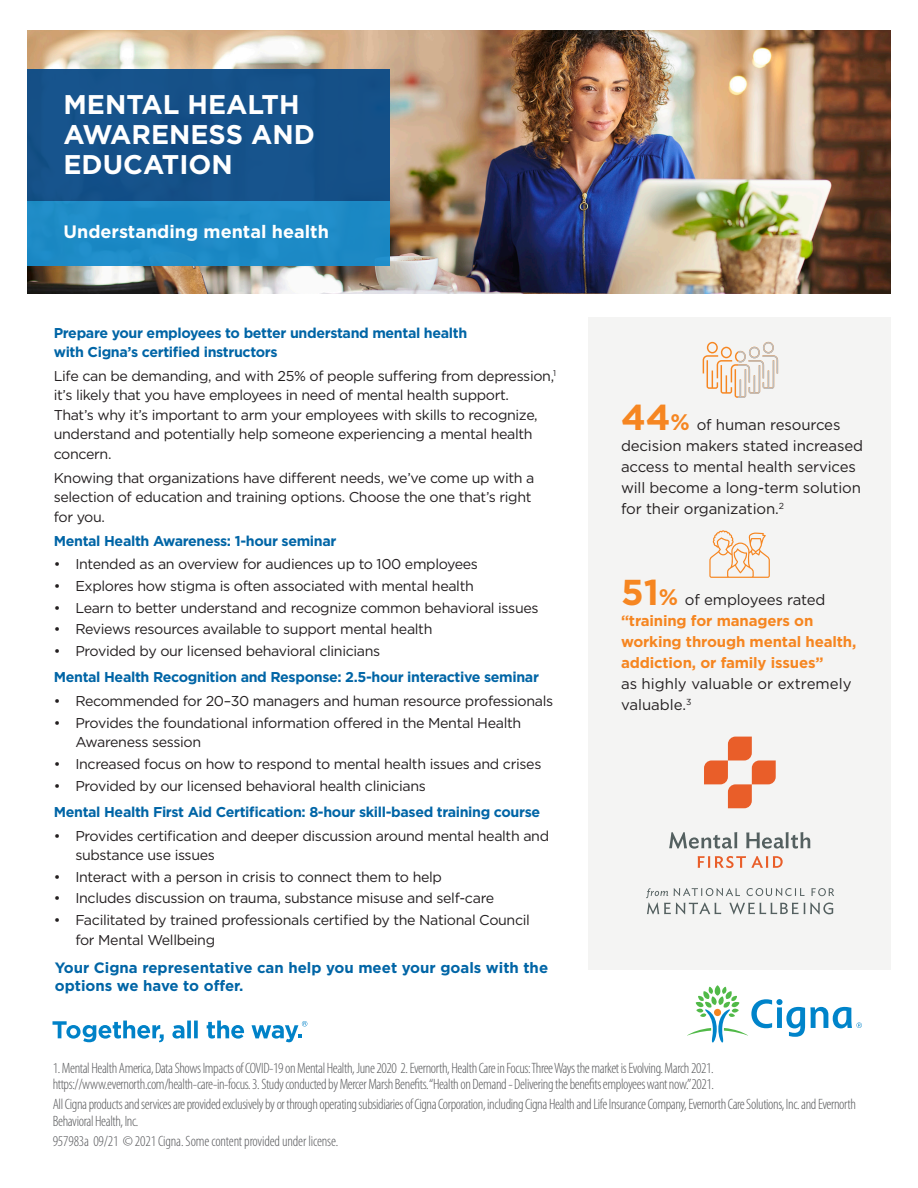
<style>
.page{position:relative;width:918px;height:1188px;background:#fff}
.page>*{position:absolute;margin:0;border:0;box-sizing:border-box;transform-origin:0 0}
.t1{font:700 27px/30px "Gotham";color:#fff}
.t2{font:700 18px "Gotham";color:#fff}
.t3{font:300 condensed 15px/16px "Myriad Pro";letter-spacing:-.025em;color:#57585a}
.t4{font:700 15px/21px "Gotham";letter-spacing:-.01em;color:#f68621}
.t5{font:15px/21px "Gotham";letter-spacing:-.01em;color:#231f20}
.t6{font:700 15px/18px "Gotham";color:#0065a6}
.t7{font:300 condensed 15px "Myriad Pro";letter-spacing:-.01em;color:#57585b}
.t8{font:14.25px/19.5px "Gotham";letter-spacing:-.025em;color:#231f20}
.t9{font:700 14.25px/19.5px "Gotham";letter-spacing:-.025em;color:#0065a6}
.s1{font-weight:700;font-size:36px;color:#f68621}
.s2{font-weight:700;font-size:22.5px;color:#f68621}
.s3{font-size:36px}
.s4{font-size:22.5px}
.s5{font-weight:400;color:#231f20}
</style>
<div class="page">
<div style="left:588px;top:318px;width:303px;height:652px;background:#f4f4f3"></div>
<img style="left:27px;top:30px;width:864px;height:263px">
<div style="left:27px;top:69px;width:363px;height:132px;background:#16528a"></div>
<div style="left:27px;top:201px;width:363px;height:65px;background:#188ccc"></div>
<svg style="left:53px;top:1021px;width:111px;height:21px"></svg>
<svg style="left:172px;top:1021px;width:26px;height:18px"></svg>
<svg style="left:207px;top:1021px;width:37px;height:18px"></svg>
<svg style="left:251px;top:1021px;width:56px;height:21px"></svg>
<svg style="left:687px;top:985px;width:175px;height:57px"></svg>
<svg style="left:704px;top:737px;width:72px;height:71px"></svg>
<svg style="left:698px;top:856px;width:85px;height:12px"></svg>
<svg style="left:669px;top:832px;width:68px;height:17px"></svg>
<svg style="left:746px;top:832px;width:64px;height:17px"></svg>
<svg style="left:646px;top:888px;width:188px;height:26px"></svg>
<svg style="left:703px;top:342px;width:75px;height:56px"></svg>
<svg style="left:709px;top:530px;width:61px;height:48px"></svg>
<p class="t1" style="left:64px;top:90px;width:253px">MENTAL HEALTH<br>AWARENESS AND<br>EDUCATION</p>
<p class="t2" style="left:64px;top:220px;width:267px">Understanding mental health</p>
<p class="t9" style="left:54px;top:323px;width:415px">Prepare your employees to better understand mental health with Cigna’s certified instructors</p>
<p class="t8" style="left:54px;top:366px;width:504px">Life can be demanding, and with 25% of people suffering from depression,<sup>1 </sup>it’s likely that you have employees in need of mental health support.<br>That’s why it’s important to arm your employees with skills to recognize, understand and potentially help someone experiencing a mental health concern.</p>
<p class="t8" style="left:54px;top:468px;width:482px">Knowing that organizations have different needs, we’ve come up with a selection of education and training options. Choose the one that’s right for you.</p>
<p class="t9" style="left:54px;top:531px;width:284px">Mental Health Awareness: 1-hour seminar</p>
<p class="t8" style="left:54px;top:554px;width:426px">• Intended as an overview for audiences up to 100 employees</p>
<p class="t8" style="left:54px;top:576px;width:422px">• Explores how stigma is often associated with mental health</p>
<p class="t8" style="left:54px;top:598px;width:486px">• Learn to better understand and recognize common behavioral issues</p>
<p class="t8" style="left:54px;top:619px;width:380px">• Reviews resources available to support mental health</p>
<p class="t8" style="left:54px;top:641px;width:328px">• Provided by our licensed behavioral clinicians</p>
<p class="t9" style="left:54px;top:667px;width:487px">Mental Health Recognition and Response: 2.5-hour interactive seminar</p>
<p class="t8" style="left:54px;top:691px;width:501px">• Recommended for 20–30 managers and human resource professionals</p>
<p class="t8" style="left:75px;top:713px;width:447px;text-indent:-22px">• Provides the foundational information offered in the Mental Health<br>Awareness session</p>
<p class="t8" style="left:54px;top:754px;width:489px">• Increased focus on how to respond to mental health issues and crises</p>
<p class="t8" style="left:54px;top:775px;width:374px">• Provided by our licensed behavioral health clinicians</p>
<p class="t9" style="left:54px;top:802px;width:488px">Mental Health First Aid Certification: 8-hour skill-based training course</p>
<p class="t8" style="left:75px;top:826px;width:475px;text-indent:-22px">• Provides certification and deeper discussion around mental health and substance use issues</p>
<p class="t8" style="left:54px;top:867px;width:390px">• Interact with a person in crisis to connect them to help</p>
<p class="t8" style="left:54px;top:888px;width:442px">• Includes discussion on trauma, substance misuse and self-care</p>
<p class="t8" style="left:75px;top:910px;width:456px;text-indent:-22px">• Facilitated by trained professionals certified by the National Council for Mental Wellbeing</p>
<p class="t6" style="left:55px;top:958px;width:495px">Your Cigna representative can help you meet your goals with the options we have to offer.</p>
<p class="t5" style="left:621px;top:414px;width:244px"><span class="s1">44</span><span class="s2">%</span> of human resources decision makers stated increased access to mental health services will become a long-term solution for their organization.<sup>2</sup></p>
<p class="t4" style="left:621px;top:590px;width:237px"><span class="s3">51</span><span class="s4">%</span> <span class="s5">of employees rated </span>“training for managers on working through mental health, addiction, or family issues”<br><span class="s5">as highly valuable or extremely valuable.</span><sup>3</sup></p>
<p class="t3" style="left:53px;top:1060px;width:663px">1. Mental Health America, Data Shows Impacts of COVID-19 on Mental Health, June 2020 2. Evernorth, Health Care in Focus: Three Ways the market is Evolving. March 2021. https://www.evernorth.com/health-care-in-focus. 3. Study conducted by Mercer Marsh Benefits. “Health on Demand - Delivering the benefits employees want now.”2021.</p>
<p class="t3" style="left:53px;top:1096px;width:805px;line-height:16.5px">All Cigna products and services are provided exclusively by or through operating subsidiaries of Cigna Corporation, including Cigna Health and Life Insurance Company, Evernorth Care Solutions, Inc. and Evernorth<br>Behavioral Health, Inc.</p>
<p class="t7" style="left:53px;top:1133px;width:287px">957983a 09/21 © 2021 Cigna. Some content provided under license.</p>
</div>
